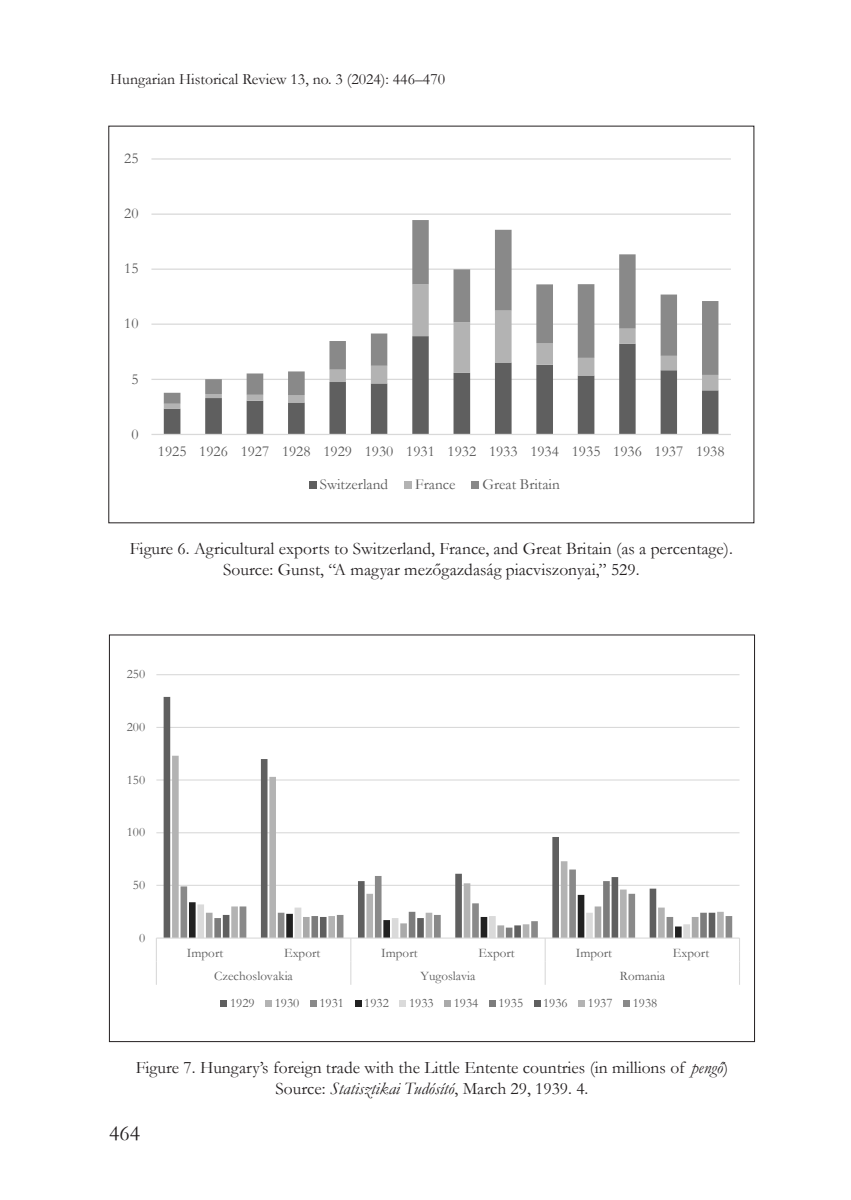
<style>
.page{position:relative;width:851px;height:1200px;background:#fff}
.page>*{position:absolute;margin:0;border:0;box-sizing:border-box;transform-origin:0 0}
.t1{font:21.88px "Garamond";color:#231f20}
.Képaláírás{font:17.5px "Garamond";color:#231f20}
.t2{font:15.75px "Garamond";color:#231f20}
.t3{font:15.22px/32.6px "Garamond";color:#595959}
.t4{font:13.12px "Garamond";color:#595959}
.t5{font:12.95px "Garamond";color:#595959}
.s1{font-style:italic}
</style>
<div class="page">
<hr style="left:151px;top:378px;width:579px;height:2px;background:#d9d9d9">
<hr style="left:151px;top:323px;width:579px;height:2px;background:#d9d9d9">
<hr style="left:151px;top:268px;width:579px;height:2px;background:#d9d9d9">
<hr style="left:151px;top:213px;width:579px;height:2px;background:#d9d9d9">
<hr style="left:151px;top:158px;width:579px;height:2px;background:#d9d9d9">
<svg style="left:164px;top:408px;width:554px;height:25px"></svg>
<svg style="left:164px;top:403px;width:554px;height:5px"></svg>
<svg style="left:164px;top:220px;width:554px;height:183px"></svg>
<hr style="left:151px;top:433px;width:579px;height:2px;background:#d9d9d9">
<div style="left:308px;top:481px;width:8px;height:7px;background:#5f5f5f"></div>
<div style="left:404px;top:481px;width:7px;height:7px;background:#b3b3b3"></div>
<div style="left:471px;top:481px;width:8px;height:7px;background:#898989"></div>
<hr style="left:156px;top:884px;width:583px;height:1px;background:#d9d9d9">
<hr style="left:156px;top:832px;width:583px;height:1px;background:#d9d9d9">
<hr style="left:156px;top:779px;width:583px;height:1px;background:#d9d9d9">
<hr style="left:156px;top:726px;width:583px;height:1px;background:#d9d9d9">
<hr style="left:156px;top:674px;width:583px;height:1px;background:#d9d9d9">
<svg style="left:163px;top:696px;width:493px;height:241px"></svg>
<svg style="left:172px;top:755px;width:492px;height:182px"></svg>
<hr style="left:156px;top:937px;width:583px;height:1px;background:#d9d9d9">
<svg style="left:156px;top:937px;width:1px;height:47px"></svg>
<svg style="left:180px;top:869px;width:551px;height:115px"></svg>
<div style="left:220px;top:1000px;width:7px;height:6px;background:#5f5f5f"></div>
<div style="left:265px;top:1000px;width:7px;height:6px;background:#b3b3b3"></div>
<svg style="left:310px;top:1000px;width:6px;height:6px"></svg>
<div style="left:354px;top:1000px;width:7px;height:6px;background:#212121"></div>
<div style="left:399px;top:1000px;width:7px;height:6px;background:#dadada"></div>
<svg style="left:444px;top:1000px;width:6px;height:6px"></svg>
<div style="left:488px;top:1000px;width:7px;height:6px;background:#7c7c7c"></div>
<div style="left:533px;top:1000px;width:7px;height:6px;background:#5f5f5f"></div>
<svg style="left:578px;top:1000px;width:6px;height:6px"></svg>
<svg style="left:623px;top:1000px;width:6px;height:6px"></svg>
<p class="t2" style="left:110px;top:69px;width:336px">Hungarian Historical Review 13, no. 3 (2024): 446–470</p>
<p class="t3" style="left:124px;top:142px;width:16px">25</p>
<p class="t3" style="left:124px;top:197px;width:16px">20</p>
<p class="t3" style="left:124px;top:252px;width:16px">15</p>
<p class="t3" style="left:124px;top:307px;width:16px">10</p>
<p class="t3" style="left:131px;top:362px;width:9px">5</p>
<p class="t3" style="left:131px;top:417px;width:9px">0</p>
<p class="t3" style="left:319px;top:435px;width:406px;text-indent:-162px">1925 1926 1927 1928 1929 1930 1931 1932 1933 1934 1935 1936 1937 1938<br>Switzerland</p>
<p class="t3" style="left:415px;top:467px;width:42px">France</p>
<p class="t3" style="left:482px;top:467px;width:79px">Great Britain</p>
<p class="Képaláírás" style="left:130px;top:537px;width:604px">Figure 6. Agricultural exports to Switzerland, France, and Great Britain (as a percentage).</p>
<p class="Képaláírás" style="left:223px;top:558px;width:417px">Source: Gunst, “A magyar mezőgazdaság piacviszonyai,” 529.</p>
<p class="t4" style="left:127px;top:665px;width:20px">250</p>
<p class="t4" style="left:127px;top:717px;width:20px">200</p>
<p class="t4" style="left:127px;top:770px;width:20px">150</p>
<p class="t5" style="left:127px;top:823px;width:20px">100</p>
<p class="t4" style="left:133px;top:875px;width:14px">50</p>
<p class="t4" style="left:139px;top:928px;width:8px">0</p>
<p class="t4" style="left:187px;top:943px;width:38px">Import</p>
<p class="t4" style="left:284px;top:943px;width:38px">Export</p>
<p class="t4" style="left:381px;top:943px;width:38px">Import</p>
<p class="t4" style="left:478px;top:943px;width:38px">Export</p>
<p class="t4" style="left:575px;top:943px;width:38px">Import</p>
<p class="t4" style="left:672px;top:943px;width:38px">Export</p>
<p class="t4" style="left:214px;top:967px;width:80px">Czechoslovakia</p>
<p class="t4" style="left:420px;top:967px;width:57px">Yugoslavia</p>
<p class="t4" style="left:619px;top:967px;width:47px">Romania</p>
<p class="t4" style="left:230px;top:994px;width:26px">1929</p>
<p class="t4" style="left:275px;top:994px;width:26px">1930</p>
<p class="t4" style="left:319px;top:994px;width:26px">1931</p>
<p class="t4" style="left:364px;top:994px;width:26px">1932</p>
<p class="t4" style="left:409px;top:994px;width:26px">1933</p>
<p class="t4" style="left:453px;top:994px;width:26px">1934</p>
<p class="t4" style="left:498px;top:994px;width:26px">1935</p>
<p class="t4" style="left:543px;top:994px;width:26px">1936</p>
<p class="t4" style="left:587px;top:994px;width:26px">1937</p>
<p class="t4" style="left:632px;top:994px;width:26px">1938</p>
<p class="Képaláírás" style="left:136px;top:1055px;width:593px">Figure 7. Hungary’s foreign trade with the Little Entente countries (in millions of <span class="s1">pengő</span>)</p>
<p class="Képaláírás" style="left:275px;top:1076px;width:314px">Source: <span class="s1">Statisztikai Tudósító</span>, March 29, 1939. 4.</p>
<p class="t1" style="left:109px;top:1117px;width:32px">464</p>
</div>
